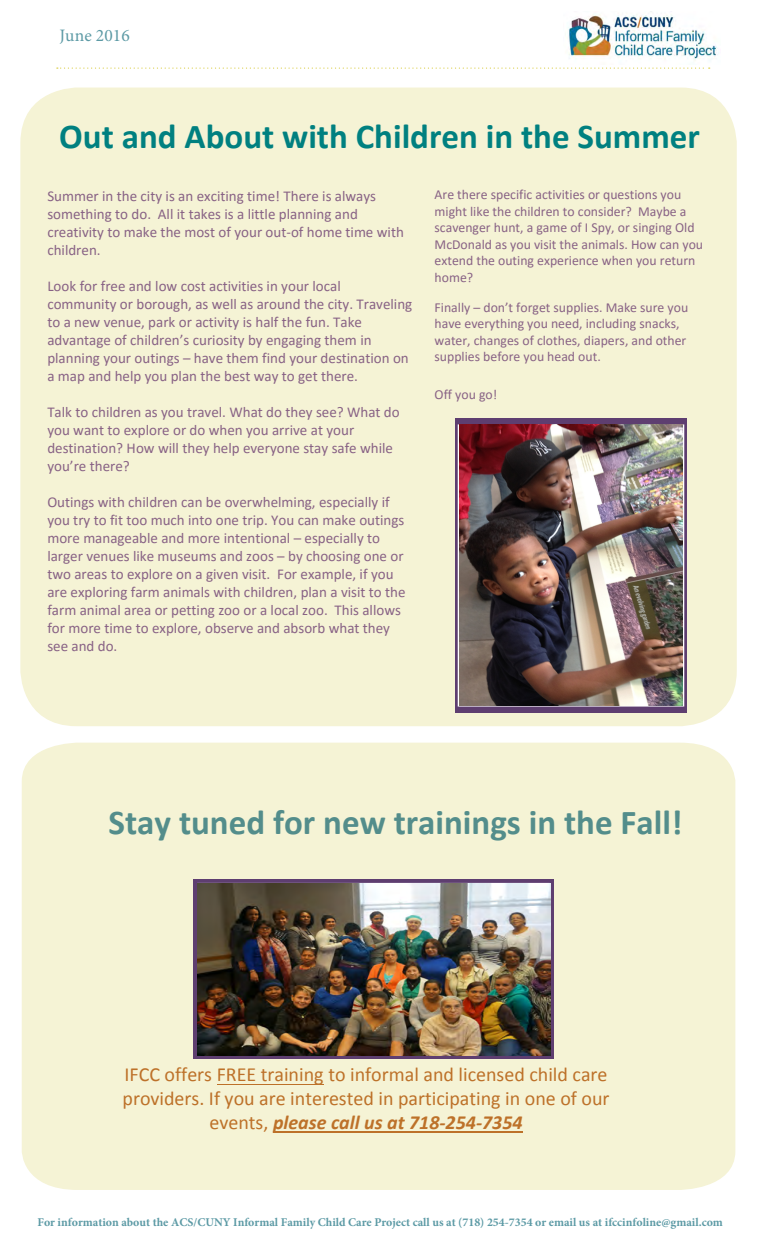
<style>
.page{position:relative;width:765px;height:1260px;background:#fff}
.page>*{position:absolute;margin:0;border:0;box-sizing:border-box;transform-origin:0 0}
.t1{font:700 35px "Calibri";color:#008080}
.t2{font:700 35px "Calibri";color:#538d8b}
.t3{font:20px/24px "Calibri";color:#bd7129;text-align:center}
.t4{font:17.5px "Minion Pro";letter-spacing:.005em;color:#5c9aa5}
.t5{font:15px/18px "Calibri";color:#886285}
.t6{font:13.75px/16.5px "Calibri";color:#886285}
.t7{font:700 11.88px "Minion Pro";color:#5c9aa5}
.s1{font-weight:700;font-style:italic}
</style>
<div class="page">
<div style="left:20px;top:88px;width:717px;height:638px;background:#f5f3d5;border-radius:56px"></div>
<img style="left:456px;top:418px;width:230px;height:295px">
<svg style="left:56px;top:67px;width:654px;height:2px"></svg>
<div style="left:22px;top:743px;width:713px;height:447px;background:#f5f3d5"></div>
<img style="left:193px;top:880px;width:360px;height:179px">
<hr style="left:405px;top:1132px;width:117px;height:1px;background:#bd7129">
<hr style="left:273px;top:1132px;width:132px;height:1px;background:#bd7129">
<hr style="left:217px;top:1084px;width:106px;height:1px;background:#bd7129">
<img style="left:568px;top:11px;width:151px;height:50px">
<img style="left:197px;top:883px;width:353px;height:173px">
<img style="left:459px;top:424px;width:224px;height:281px">
<p class="t4" style="left:59px;top:24px;width:72px">June 2016</p>
<h1 class="t1" style="left:59px;top:111px;width:642px">Out and About with Children in the Summer</h1>
<p class="t5" style="left:47px;top:187px;width:358px">Summer in the city is an exciting time! There is always something to do. All it takes is a little planning and creativity to make the most of your out-of home time with children.</p>
<p class="t5" style="left:47px;top:277px;width:367px">Look for free and low cost activities in your local community or borough, as well as around the city. Traveling to a new venue, park or activity is half the fun. Take advantage of children’s curiosity by engaging them in planning your outings – have them find your destination on a map and help you plan the best way to get there.</p>
<p class="t5" style="left:47px;top:403px;width:354px">Talk to children as you travel. What do they see? What do you want to explore or do when you arrive at your destination? How will they help everyone stay safe while you’re there?</p>
<p class="t5" style="left:47px;top:493px;width:360px">Outings with children can be overwhelming, especially if you try to fit too much into one trip. You can make outings more manageable and more intentional – especially to larger venues like museums and zoos – by choosing one or two areas to explore on a given visit. For example, if you are exploring farm animals with children, plan a visit to the farm animal area or petting zoo or a local zoo. This allows for more time to explore, observe and absorb what they see and do.</p>
<p class="t6" style="left:435px;top:186px;width:270px">Are there specific activities or questions you might like the children to consider? Maybe a scavenger hunt, a game of I Spy, or singing Old McDonald as you visit the animals. How can you extend the outing experience when you return home?</p>
<p class="t6" style="left:435px;top:299px;width:255px">Finally – don’t forget supplies. Make sure you have everything you need, including snacks, water, changes of clothes, diapers, and other supplies before you head out.</p>
<p class="t6" style="left:435px;top:386px;width:64px">Off you go!</p>
<h1 class="t2" style="left:109px;top:798px;width:576px">Stay tuned for new trainings in the Fall!</h1>
<h2 class="t3" style="left:123px;top:1062px;width:489px">IFCC offers FREE training to informal and licensed child care providers. If you are interested in participating in one of our events, <span class="s1">please call us at 718</span><span class="s1">-</span><span class="s1">254-7354</span></h2>
<p class="t7" style="left:37px;top:1213px;width:687px">For information about the ACS/CUNY Informal Family Child Care Project call us at (718) 254-7354 or email us at ifccinfoline@gmail.com</p>
</div>
